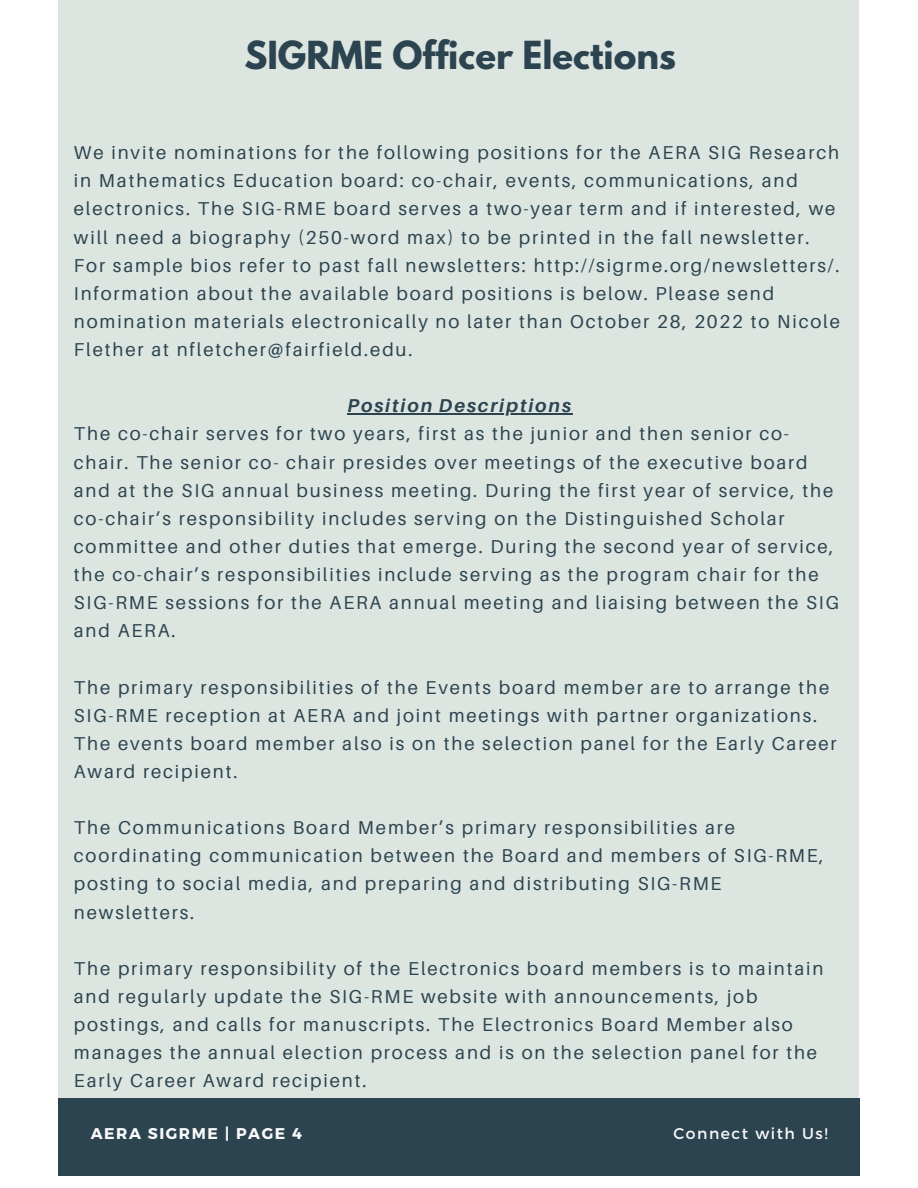
<style>
.page{position:relative;width:918px;height:1188px;background:#fff}
.page>*{position:absolute;margin:0;border:0;box-sizing:border-box;transform-origin:0 0}
.t1{font:700 34.2px "League Spartan";color:#2c4450}
.t2{font:18.6px/28.2px "Aileron";letter-spacing:.1em;color:#2c4450}
.t3{font:italic 700 18.6px "Aileron";letter-spacing:.1em;color:#2c4450}
.t4{font:700 15.6px "Montserrat";letter-spacing:.1em;color:#fafafa}
.t5{font:15.6px "Montserrat";letter-spacing:.1em;color:#fafafa}
</style>
<div class="page">
<div style="left:58px;top:0;width:801px;height:1174px;background:#dde5e0"></div>
<div style="left:58px;top:1099px;width:801px;height:76px;background:#2c4450"></div>
<hr style="left:348px;top:413px;width:225px;height:2px;background:#2c4450">
<h1 class="t1" style="left:244px;top:38px;width:433px">SIGRME Officer Elections</h1>
<p class="t2" style="left:74px;top:138px;width:768px">We invite nominations for the following positions for the AERA SIG Research in Mathematics Education board: co-chair, events, communications, and electronics. The SIG-RME board serves a two-year term and if interested, we will need a biography (250-word max) to be printed in the fall newsletter.<br>For sample bios refer to past fall newsletters: http://sigrme.org/newsletters/.<br>Information about the available board positions is below. Please send nomination materials electronically no later than October 28, 2022 to Nicole Flether at nfletcher@fairfield.edu.</p>
<p class="t3" style="left:348px;top:394px;width:225px">Position Descriptions</p>
<p class="t2" style="left:74px;top:419px;width:767px">The co-chair serves for two years, first as the junior and then senior co&shy;chair. The senior co- chair presides over meetings of the executive board and at the SIG annual business meeting. During the first year of service, the co-chair’s responsibility includes serving on the Distinguished Scholar committee and other duties that emerge. During the second year of service, the co-chair’s responsibilities include serving as the program chair for the SIG-RME sessions for the AERA annual meeting and liaising between the SIG and AERA.</p>
<p class="t2" style="left:74px;top:673px;width:764px">The primary responsibilities of the Events board member are to arrange the SIG-RME reception at AERA and joint meetings with partner organizations.<br>The events board member also is on the selection panel for the Early Career Award recipient.</p>
<p class="t2" style="left:74px;top:813px;width:751px">The Communications Board Member’s primary responsibilities are coordinating communication between the Board and members of SIG-RME, posting to social media, and preparing and distributing SIG-RME newsletters.</p>
<p class="t2" style="left:74px;top:954px;width:751px">The primary responsibility of the Electronics board members is to maintain and regularly update the SIG-RME website with announcements, job postings, and calls for manuscripts. The Electronics Board Member also manages the annual election process and is on the selection panel for the Early Career Award recipient.</p>
<p class="t4" style="left:91px;top:1124px;width:213px">AERA SIGRME | PAGE 4</p>
<p class="t5" style="left:673px;top:1123px;width:156px">Connect with Us!</p>
</div>
